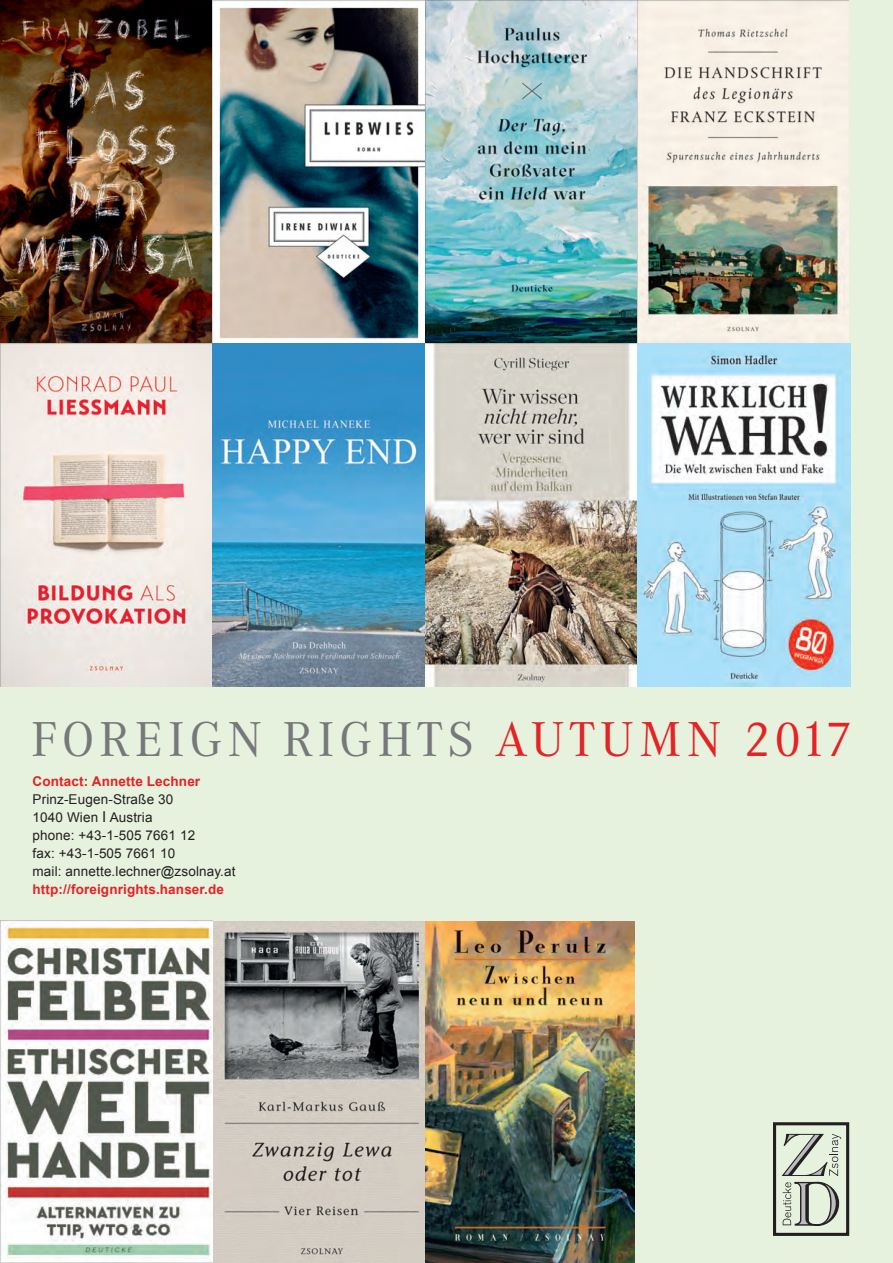
<style>
.page{position:relative;width:893px;height:1263px;background:#e6f2de}
.page>*{position:absolute;margin:0;border:0;box-sizing:border-box;transform-origin:0 0}
.t1{font:48px "Corporate ABSK";letter-spacing:.11em;color:#76787b}
.t2{font:13.5px/18px "Arial";letter-spacing:.01em;color:#231f20}
.t3{font:700 13.5px "Arial";letter-spacing:.01em;color:#e52224}
.s1{color:#e52224}
.s2{font-size:15px}
</style>
<div class="page">
<img style="left:0;top:0;width:848px;height:343px">
<img style="left:0;top:343px;width:850px;height:344px">
<img style="left:0;top:920px;width:635px;height:343px">
<div style="left:773px;top:1122px;width:76px;height:114px;border:3px solid #231f20"></div>
<svg style="left:782px;top:1134px;width:59px;height:42px"></svg>
<svg style="left:783px;top:1182px;width:56px;height:44px"></svg>
<h1 class="t1" style="left:31px;top:711px;width:823px">FOREIGN RIGHTS <span class="s1">AUTUMN 2017</span></h1>
<p class="t3" style="left:33px;top:772px;width:169px">Contact: Annette Lechner</p>
<p class="t2" style="left:33px;top:790px;width:204px">Prinz-Eugen-Straße 30<br>1040 Wien <span class="s2">I</span> Austria<br>phone: +43-1-505 7661 12<br>fax: +43-1-505 7661 10<br>mail: annette.lechner@zsolnay.at</p>
<p class="t3" style="left:33px;top:880px;width:193px">http://foreignrights.hanser.de</p>
</div>
